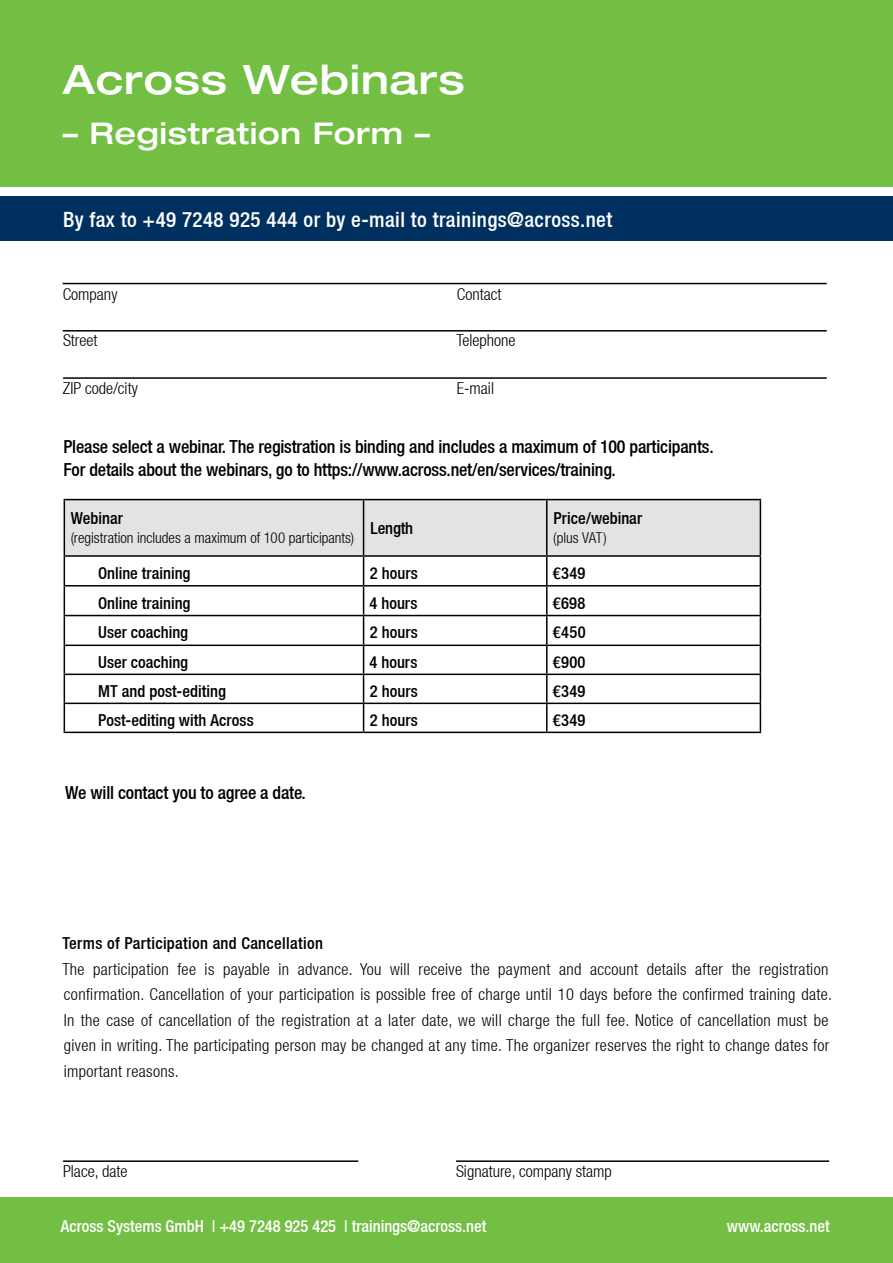
<style>
.page{position:relative;width:893px;height:1263px;background:#fff}
.page>*{position:absolute;margin:0;border:0;box-sizing:border-box;transform-origin:0 0}
.t1{font:500 expanded 40.5px "Helvetica Neue LT Std";letter-spacing:.02em;color:#fff}
.t2{font:500 expanded 30px "Helvetica Neue LT Std";letter-spacing:.02em;color:#fff}
.t3{font:500 condensed 21px "Helvetica Neue LT";letter-spacing:.02em;color:#fff}
.t4{font:500 condensed 18px/22.5px "Helvetica Neue LT";letter-spacing:-.01em;color:#000}
.t5{font:300 condensed 16.5px/25.5px "Helvetica Neue LT";letter-spacing:.02em;color:#000}
.t6{font:500 condensed 16.5px "Helvetica Neue LT";letter-spacing:.005em;color:#000}
.t7{font:300 condensed 16.5px "Helvetica Neue LT";color:#000}
.t8{font:500 condensed 16.5px "Helvetica Neue LT";color:#fff}
.t9{font:300 condensed 15px "Helvetica Neue LT";color:#000}
</style>
<div class="page">
<div style="left:0;top:0;width:893px;height:187px;background:#72bf44"></div>
<div style="left:0;top:1197px;width:893px;height:66px;background:#72bf44"></div>
<div style="left:0;top:197px;width:893px;height:44px;background:#00305f"></div>
<hr style="left:63px;top:283px;width:764px;height:1px;background:#000">
<hr style="left:63px;top:330px;width:764px;height:2px;background:#000">
<hr style="left:63px;top:377px;width:764px;height:2px;background:#000">
<hr style="left:63px;top:1160px;width:295px;height:2px;background:#000">
<hr style="left:456px;top:1160px;width:373px;height:2px;background:#000">
<hr style="left:64px;top:732px;width:300px;height:1px;background:#000">
<hr style="left:364px;top:732px;width:183px;height:1px;background:#000">
<hr style="left:547px;top:732px;width:214px;height:1px;background:#000">
<hr style="left:64px;top:499px;width:300px;height:1px;background:#000">
<hr style="left:364px;top:499px;width:183px;height:1px;background:#000">
<hr style="left:547px;top:499px;width:214px;height:1px;background:#000">
<svg style="left:64px;top:500px;width:697px;height:232px"></svg>
<h1 class="t1" style="left:63px;top:55px;width:404px">Across Webinars</h1>
<h2 class="t2" style="left:63px;top:115px;width:368px">– Registration Form –</h2>
<p class="t3" style="left:63px;top:207px;width:551px">By fax to +49 7248 925 444 or by e-mail to trainings@across.net</p>
<p class="t7" style="left:63px;top:284px;width:56px">Company</p>
<p class="t5" style="left:63px;top:327px;width:36px">Street</p>
<p class="t7" style="left:63px;top:379px;width:77px">ZIP code/city</p>
<p class="t7" style="left:457px;top:284px;width:46px">Contact</p>
<p class="t7" style="left:456px;top:330px;width:61px">Telephone</p>
<p class="t5" style="left:457px;top:375px;width:39px">E-mail</p>
<p class="t4" style="left:63px;top:436px;width:652px">Please select a webinar. The registration is binding and includes a maximum of 100 participants.<br>For details about the webinars, go to https://www.across.net/en/services/training.</p>
<p class="t6" style="left:71px;top:508px;width:53px">Webinar</p>
<p class="t9" style="left:71px;top:529px;width:285px">(registration includes a maximum of 100 participants)</p>
<p class="t6" style="left:371px;top:518px;width:44px">Length</p>
<p class="t6" style="left:554px;top:508px;width:90px">Price/webinar</p>
<p class="t9" style="left:553px;top:529px;width:55px">(plus VAT)</p>
<p class="t6" style="left:98px;top:563px;width:94px">Online training</p>
<p class="t6" style="left:370px;top:563px;width:49px">2 hours</p>
<p class="t6" style="left:553px;top:563px;width:34px">€349</p>
<p class="t6" style="left:98px;top:593px;width:94px">Online training</p>
<p class="t6" style="left:370px;top:593px;width:49px">4 hours</p>
<p class="t6" style="left:553px;top:593px;width:34px">€698</p>
<p class="t6" style="left:98px;top:623px;width:92px">User coaching</p>
<p class="t6" style="left:370px;top:623px;width:49px">2 hours</p>
<p class="t6" style="left:553px;top:623px;width:34px">€450</p>
<p class="t6" style="left:98px;top:652px;width:92px">User coaching</p>
<p class="t6" style="left:370px;top:652px;width:49px">4 hours</p>
<p class="t6" style="left:553px;top:652px;width:34px">€900</p>
<p class="t6" style="left:98px;top:681px;width:129px">MT and post-editing</p>
<p class="t6" style="left:370px;top:681px;width:49px">2 hours</p>
<p class="t6" style="left:553px;top:681px;width:34px">€349</p>
<p class="t6" style="left:98px;top:710px;width:157px">Post-editing with Across</p>
<p class="t6" style="left:370px;top:710px;width:49px">2 hours</p>
<p class="t6" style="left:553px;top:710px;width:34px">€349</p>
<p class="t4" style="left:65px;top:781px;width:242px">We will contact you to agree a date.</p>
<p class="t6" style="left:63px;top:933px;width:262px">Terms of Participation and Cancellation</p>
<p class="t5" style="left:62px;top:956px;width:771px">The participation fee is payable in advance. You will receive the payment and account details after the registration confirmation. Cancellation of your participation is possible free of charge until 10 days before the confirmed training date.<br>In the case of cancellation of the registration at a later date, we will charge the full fee. Notice of cancellation must be given in writing. The participating person may be changed at any time. The organizer reserves the right to change dates for important reasons.</p>
<p class="t7" style="left:63px;top:1162px;width:66px">Place, date</p>
<p class="t7" style="left:456px;top:1162px;width:157px">Signature, company stamp</p>
<p class="t8" style="left:61px;top:1217px;width:427px">Across Systems GmbH | +49 7248 925 425 | trainings@across.net</p>
<p class="t8" style="left:727px;top:1217px;width:104px">www.across.net</p>
</div>
